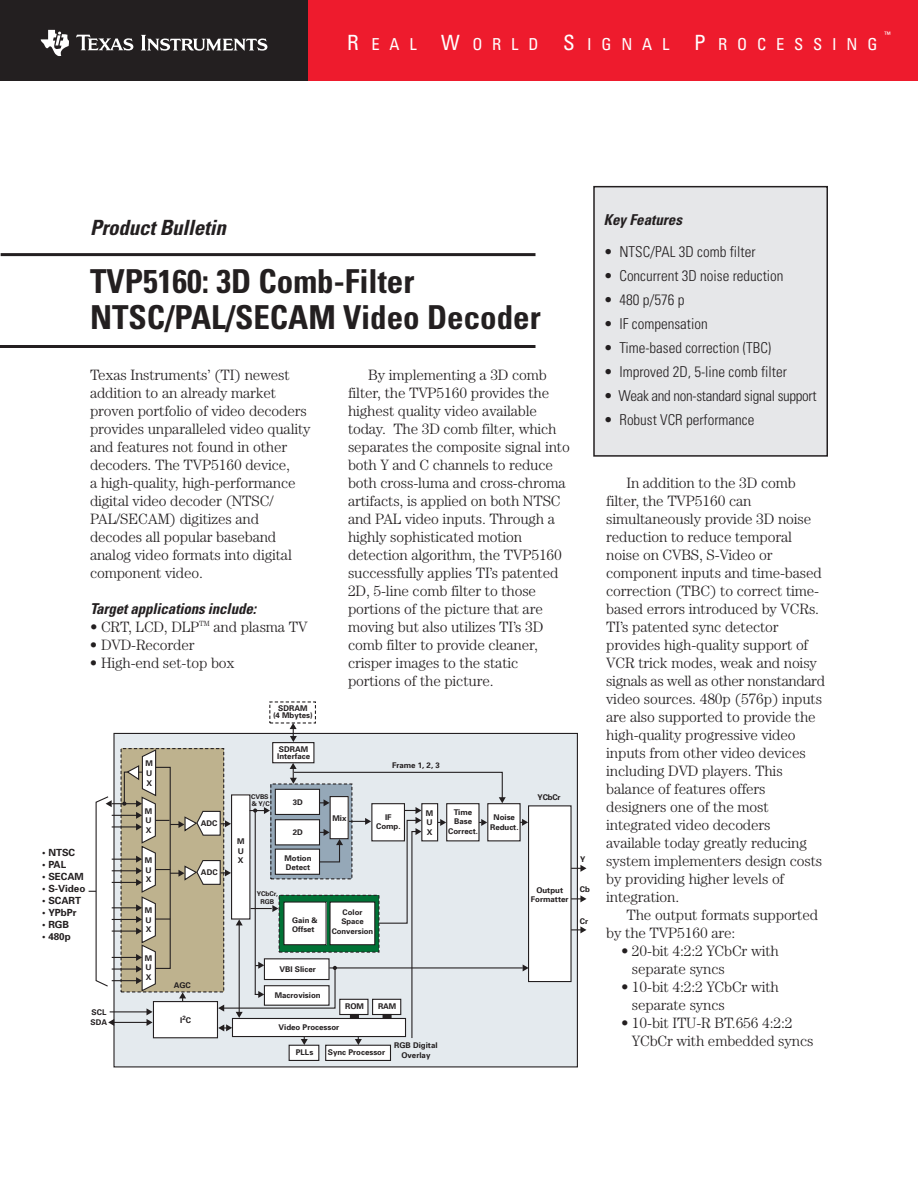
<style>
.page{position:relative;width:918px;height:1188px;background:#fff}
.page>*{position:absolute;margin:0;border:0;box-sizing:border-box;transform-origin:0 0}
.t1{font:700 condensed 33px/36px "Univers";color:#231f20}
.t2{font:italic 700 condensed 21px "Univers";letter-spacing:-.01em;color:#231f20}
.t3{font:condensed 16.5px "Univers";letter-spacing:.595em;color:#fff}
.t4{font:300 15px/18px "Century";letter-spacing:-.01em;color:#231f20}
.t5{font:300 condensed 15px "Univers";color:#231f20}
.t6{font:italic 700 condensed 15px "Univers";letter-spacing:-.01em;color:#231f20}
.t7{font:300 condensed 15px "Univers";letter-spacing:-.02em;color:#231f20}
.t8{font:700 9.9px "Univers";color:#231f20}
.t9{font:700 7.95px/9.6px "Univers";color:#231f20;text-align:justify}
.t10{font:700 7.8px/9.3px "Univers";color:#231f20}
.t11{font:condensed 7.5px "Univers";color:#fff}
.t12{font:700 6.6px/7.6px "Univers";color:#231f20}
.s1{font-size:21px}
</style>
<div class="page">
<hr style="left:1px;top:253px;width:535px;height:3px;background:#231f20">
<hr style="left:0;top:345px;width:536px;height:3px;background:#231f20">
<div style="left:594px;top:187px;width:233px;height:269px;background:#e6e7e9"></div>
<div style="left:593px;top:186px;width:235px;height:271px;border:2px solid #231f20"></div>
<div style="left:114px;top:733px;width:463px;height:334px;background:#e4eaee"></div>
<div style="left:529px;top:806px;width:42px;height:176px;background:#fff"></div>
<svg style="left:571px;top:865px;width:15px;height:7px"></svg>
<svg style="left:571px;top:895px;width:15px;height:7px"></svg>
<svg style="left:571px;top:926px;width:15px;height:7px"></svg>
<div style="left:326px;top:1045px;width:64px;height:15px;background:#fff"></div>
<div style="left:325px;top:1045px;width:66px;height:16px;border:1px solid #231f20"></div>
<div style="left:289px;top:1045px;width:30px;height:15px;background:#fff"></div>
<div style="left:289px;top:1045px;width:30px;height:16px;border:1px solid #231f20"></div>
<svg style="left:290px;top:724px;width:7px;height:18px"></svg>
<div style="left:273px;top:743px;width:41px;height:20px;background:#fff"></div>
<div style="left:272px;top:742px;width:42px;height:21px;border:1px solid #231f20"></div>
<svg style="left:89px;top:749px;width:440px;height:296px"></svg>
<div style="left:0;top:0;width:918px;height:81px;background:#ee1b2d"></div>
<div style="left:0;top:0;width:308px;height:81px;background:#231f20"></div>
<svg style="left:41px;top:30px;width:28px;height:26px"></svg>
<svg style="left:76px;top:35px;width:57px;height:15px"></svg>
<svg style="left:141px;top:35px;width:126px;height:16px"></svg>
<p class="t3" style="left:347px;top:38px;width:532px"><span class="s1">R</span> EAL <span class="s1">W</span> ORLD <span class="s1">S</span> IGNAL <span class="s1">P</span> ROCESSING</p>
<p class="t11" style="left:884px;top:32px;width:8px">™</p>
<h2 class="t2" style="left:90px;top:220px;width:138px">Product Bulletin</h2>
<h1 class="t1" style="left:90px;top:266px;width:452px">TVP5160: 3D Comb-Filter<br>NTSC/PAL/SECAM Video Decoder</h1>
<p class="t4" style="left:90px;top:367px;width:222px">Texas Instruments’ (TI) newest addition to an already market proven portfolio of video decoders provides unparalleled video quality and features not found in other decoders. The TVP5160 device,<br>a high-quality, high-performance digital video decoder (NTSC/<br>PAL/SECAM) digitizes and decodes all popular baseband analog video formats into digital component video.</p>
<p class="t6" style="left:90px;top:603px;width:168px">Target applications include:</p>
<p class="t4" style="left:90px;top:619px;width:219px">• CRT, LCD, DLP<sup>TM</sup> and plasma TV</p>
<p class="t4" style="left:90px;top:637px;width:106px">• DVD-Recorder</p>
<p class="t4" style="left:90px;top:655px;width:146px">• High-end set-top box</p>
<p class="t4" style="left:348px;top:367px;width:223px;text-indent:20px">By implementing a 3D comb filter, the TVP5160 provides the highest quality video available today. The 3D comb filter, which separates the composite signal into both Y and C channels to reduce both cross-luma and cross-chroma artifacts, is applied on both NTSC and PAL video inputs. Through a highly sophisticated motion detection algorithm, the TVP5160 successfully applies TI’s patented<br>2D, 5-line comb filter to those portions of the picture that are moving but also utilizes TI’s 3D comb filter to provide cleaner, crisper images to the static portions of the picture.</p>
<p class="t8" style="left:42px;top:849px;width:35px">• NTSC</p>
<p class="t8" style="left:42px;top:861px;width:26px">• PAL</p>
<p class="t8" style="left:42px;top:873px;width:43px">• SECAM</p>
<p class="t8" style="left:42px;top:885px;width:45px">• S-Video</p>
<p class="t8" style="left:42px;top:897px;width:40px">• SCART</p>
<p class="t8" style="left:42px;top:909px;width:36px">• YPbPr</p>
<p class="t8" style="left:42px;top:921px;width:29px">• RGB</p>
<p class="t8" style="left:42px;top:933px;width:30px">• 480p</p>
<p class="t9" style="left:91px;top:1008px;width:18px">SCL<br>SDA</p>
<p class="t9" style="left:273px;top:705px;width:41px;line-height:7.6px;text-align:center">SDRAM<br>(4 Mbytes)</p>
<p class="t9" style="left:146px;top:760px;width:9px">M U X</p>
<p class="t9" style="left:277px;top:746px;width:34px;line-height:7.6px">SDRAM<br>Interface</p>
<p class="t9" style="left:392px;top:761px;width:49px">Frame 1, 2, 3</p>
<p class="t9" style="left:145px;top:807px;width:9px">M U X</p>
<p class="t9" style="left:201px;top:819px;width:18px">ADC</p>
<p class="t12" style="left:251px;top:793px;width:20px">CVBS &amp; Y/C</p>
<p class="t9" style="left:293px;top:798px;width:12px">3D</p>
<p class="t9" style="left:293px;top:828px;width:12px">2D</p>
<p class="t9" style="left:332px;top:814px;width:16px">Mix</p>
<p class="t9" style="left:376px;top:813px;width:26px;text-align:center">IF<br>Comp.</p>
<p class="t9" style="left:426px;top:809px;width:9px">M U X</p>
<p class="t9" style="left:448px;top:808px;width:31px;text-align:center">Time<br>Base<br>Correct.</p>
<p class="t9" style="left:490px;top:814px;width:30px;text-align:center">Noise<br>Reduct.</p>
<p class="t9" style="left:538px;top:794px;width:25px">YCbCr</p>
<p class="t9" style="left:145px;top:856px;width:9px">M U X</p>
<p class="t9" style="left:201px;top:868px;width:18px">ADC</p>
<p class="t9" style="left:237px;top:837px;width:9px">M U X</p>
<p class="t9" style="left:284px;top:854px;width:29px">Motion<br>Detect</p>
<p class="t12" style="left:257px;top:891px;width:23px;text-align:center">YCbCr,<br>RGB</p>
<p class="t9" style="left:531px;top:886px;width:39px;text-align:center">Output<br>Formatter</p>
<p class="t9" style="left:145px;top:906px;width:9px">M U X</p>
<p class="t9" style="left:145px;top:954px;width:9px">M U X</p>
<p class="t9" style="left:174px;top:981px;width:19px">AGC</p>
<p class="t10" style="left:292px;top:916px;width:27px">Gain &amp;<br>Offset</p>
<p class="t10" style="left:332px;top:908px;width:43px;text-align:center">Color<br>Space<br>Conversion</p>
<p class="t9" style="left:279px;top:965px;width:38px">VBI Slicer</p>
<p class="t9" style="left:275px;top:992px;width:47px">Macrovision</p>
<p class="t9" style="left:345px;top:1003px;width:20px">ROM</p>
<p class="t9" style="left:378px;top:1003px;width:20px">RAM</p>
<p class="t9" style="left:180px;top:1016px;width:12px">I<sup>2</sup>C</p>
<p class="t9" style="left:279px;top:1023px;width:62px">Video Processor</p>
<p class="t9" style="left:296px;top:1048px;width:19px">PLLs</p>
<p class="t9" style="left:328px;top:1048px;width:59px">Sync Processor</p>
<p class="t9" style="left:394px;top:1042px;width:45px;text-align:center">RGB Digital<br>Overlay</p>
<p class="t9" style="left:580px;top:855px;width:7px">Y</p>
<p class="t9" style="left:580px;top:885px;width:12px">Cb</p>
<p class="t9" style="left:580px;top:918px;width:10px">Cr</p>
<p class="t6" style="left:604px;top:215px;width:80px">Key Features</p>
<p class="t5" style="left:604px;top:246px;width:153px">• NTSC/PAL 3D comb filter</p>
<p class="t5" style="left:604px;top:270px;width:181px">• Concurrent 3D noise reduction</p>
<p class="t5" style="left:604px;top:294px;width:82px">• 480 p/576 p</p>
<p class="t5" style="left:604px;top:318px;width:106px">• IF compensation</p>
<p class="t5" style="left:604px;top:342px;width:169px">• Time-based correction (TBC)</p>
<p class="t5" style="left:604px;top:366px;width:185px">• Improved 2D, 5-line comb filter</p>
<p class="t7" style="left:604px;top:390px;width:214px">• Weak and non-standard signal support</p>
<p class="t5" style="left:604px;top:414px;width:152px">• Robust VCR performance</p>
<p class="t4" style="left:606px;top:475px;width:220px;text-indent:20px">In addition to the 3D comb filter, the TVP5160 can simultaneously provide 3D noise reduction to reduce temporal noise on CVBS, S-Video or component inputs and time-based correction (TBC) to correct time&shy;based errors introduced by VCRs.<br>TI’s patented sync detector provides high-quality support of<br>VCR trick modes, weak and noisy signals as well as other nonstandard video sources. 480p (576p) inputs are also supported to provide the high-quality progressive video inputs from other video devices including DVD players. This balance of features offers designers one of the most integrated video decoders available today greatly reducing system implementers design costs by providing higher levels of integration.</p>
<p class="t4" style="left:606px;top:907px;width:213px;text-indent:20px">The output formats supported by the TVP5160 are:</p>
<p class="t4" style="left:632px;top:943px;width:148px;text-indent:-11px">• 20-bit 4:2:2 YCbCr with separate syncs</p>
<p class="t4" style="left:632px;top:979px;width:148px;text-indent:-11px">• 10-bit 4:2:2 YCbCr with separate syncs</p>
<p class="t4" style="left:632px;top:1015px;width:183px;text-indent:-11px">• 10-bit ITU-R BT.656 4:2:2<br>YCbCr with embedded syncs</p>
</div>
